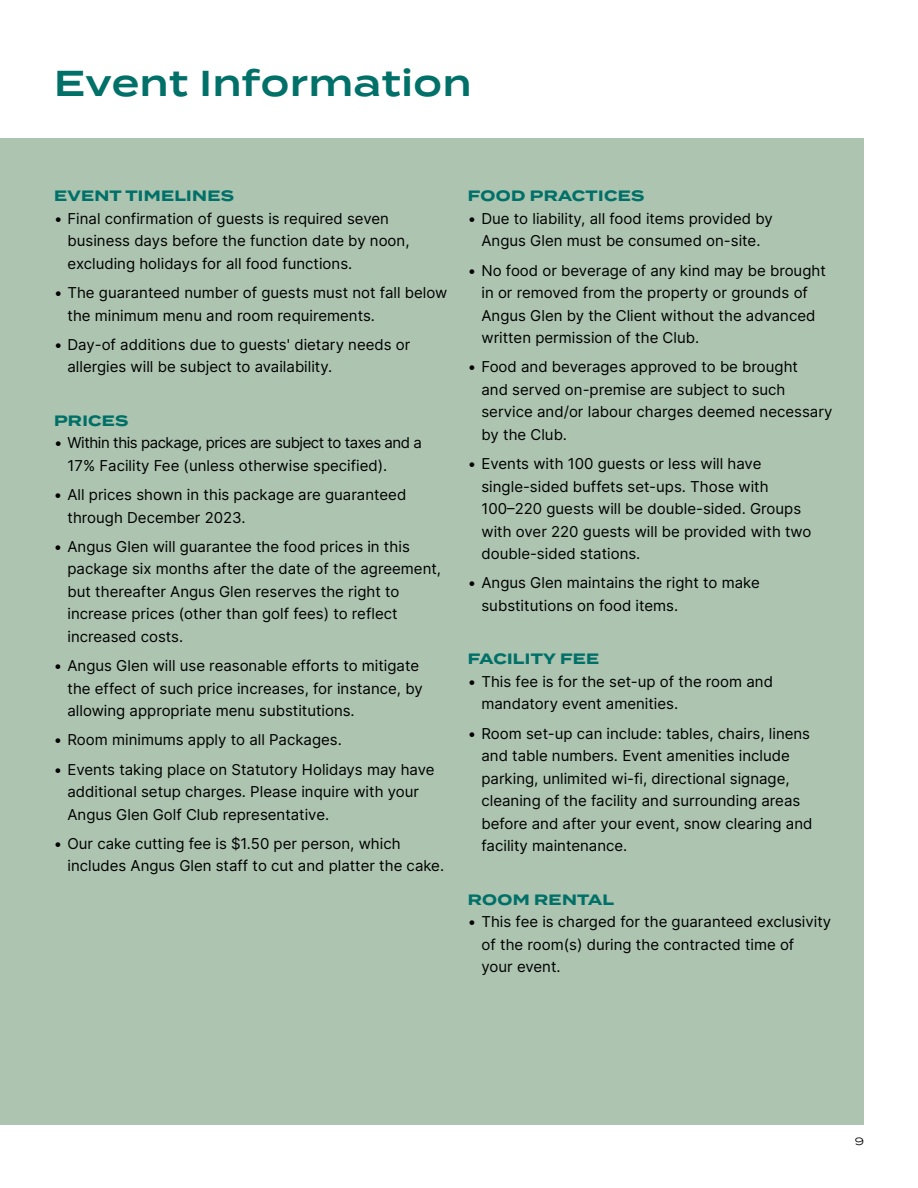
<style>
.page{position:relative;width:918px;height:1188px;background:#fff}
.page>*{position:absolute;margin:0;border:0;box-sizing:border-box;transform-origin:0 0}
.t1{font:600 36px "Termina";letter-spacing:.02em;color:#007068}
.t2{font:15px/22.5px "Inter";color:#000}
.t3{font:15px/22.5px "Inter";letter-spacing:-.03em;color:#000}
.t4{font:700 15px "Termina";letter-spacing:.02em;color:#007068}
.t5{font:700 15px "Termina";letter-spacing:.02em;color:#007067}
.t6{font:10.5px "Termina";color:#000}
</style>
<div class="page">
<div style="left:0;top:138px;width:864px;height:987px;background:#acc4b0"></div>
<h1 class="t1" style="left:54px;top:57px;width:419px">Event Information</h1>
<p class="t4" style="left:54px;top:185px;width:181px">EVENT TIMELINES</p>
<p class="t2" style="left:68px;top:207px;width:344px;text-indent:-14px">• Final confirmation of guests is required seven business days before the function date by noon, excluding holidays for all food functions.</p>
<p class="t2" style="left:68px;top:281px;width:381px;text-indent:-14px">• The guaranteed number of guests must not fall below the minimum menu and room requirements.</p>
<p class="t2" style="left:68px;top:333px;width:344px;text-indent:-14px">• Day-of additions due to guests' dietary needs or allergies will be subject to availability.</p>
<p class="t5" style="left:54px;top:410px;width:76px">PRICES</p>
<p class="t3" style="left:67px;top:431px;width:356px;text-indent:-13px">• Within this package, prices are subject to taxes and a<br>17% Facility Fee (unless otherwise specified).</p>
<p class="t2" style="left:67px;top:483px;width:340px;text-indent:-14px">• All prices shown in this package are guaranteed through December 2023.</p>
<p class="t2" style="left:67px;top:535px;width:375px;text-indent:-14px">• Angus Glen will guarantee the food prices in this package six months after the date of the agreement, but thereafter Angus Glen reserves the right to increase prices (other than golf fees) to reflect increased costs.</p>
<p class="t2" style="left:67px;top:654px;width:357px;text-indent:-14px">• Angus Glen will use reasonable efforts to mitigate the effect of such price increases, for instance, by allowing appropriate menu substitutions.</p>
<p class="t2" style="left:54px;top:728px;width:289px">• Room minimums apply to all Packages.</p>
<p class="t2" style="left:67px;top:758px;width:369px;text-indent:-14px">• Events taking place on Statutory Holidays may have additional setup charges. Please inquire with your<br>Angus Glen Golf Club representative.</p>
<p class="t2" style="left:67px;top:832px;width:378px;text-indent:-14px">• Our cake cutting fee is $1.50 per person, which includes Angus Glen staff to cut and platter the cake.</p>
<p class="t4" style="left:468px;top:185px;width:178px">FOOD PRACTICES</p>
<p class="t2" style="left:468px;top:207px;width:306px;text-align:center">• Due to liability, all food items provided by<br>Angus Glen must be consumed on-site.</p>
<p class="t2" style="left:481px;top:259px;width:346px;text-indent:-13px">• No food or beverage of any kind may be brought in or removed from the property or grounds of Angus Glen by the Client without the advanced written permission of the Club.</p>
<p class="t2" style="left:481px;top:355px;width:353px;text-indent:-13px">• Food and beverages approved to be brought<br>and served on-premise are subject to such service and/or labour charges deemed necessary by the Club.</p>
<p class="t2" style="left:481px;top:452px;width:331px;text-indent:-13px">• Events with 100 guests or less will have single-sided buffets set-ups. Those with 100–220 guests will be double-sided. Groups with over 220 guests will be provided with two double-sided stations.</p>
<p class="t2" style="left:481px;top:571px;width:280px;text-indent:-13px">• Angus Glen maintains the right to make substitutions on food items.</p>
<p class="t4" style="left:468px;top:648px;width:133px">FACILITY FEE</p>
<p class="t2" style="left:481px;top:670px;width:293px;text-indent:-13px">• This fee is for the set-up of the room and mandatory event amenities.</p>
<p class="t2" style="left:481px;top:722px;width:332px;text-indent:-13px">• Room set-up can include: tables, chairs, linens and table numbers. Event amenities include parking, unlimited wi-fi, directional signage, cleaning of the facility and surrounding areas before and after your event, snow clearing and facility maintenance.</p>
<p class="t4" style="left:468px;top:888px;width:148px">ROOM RENTAL</p>
<p class="t2" style="left:481px;top:910px;width:351px;text-indent:-13px">• This fee is charged for the guaranteed exclusivity of the room(s) during the contracted time of<br>your event.</p>
<p class="t6" style="left:855px;top:1134px;width:11px">9</p>
</div>
